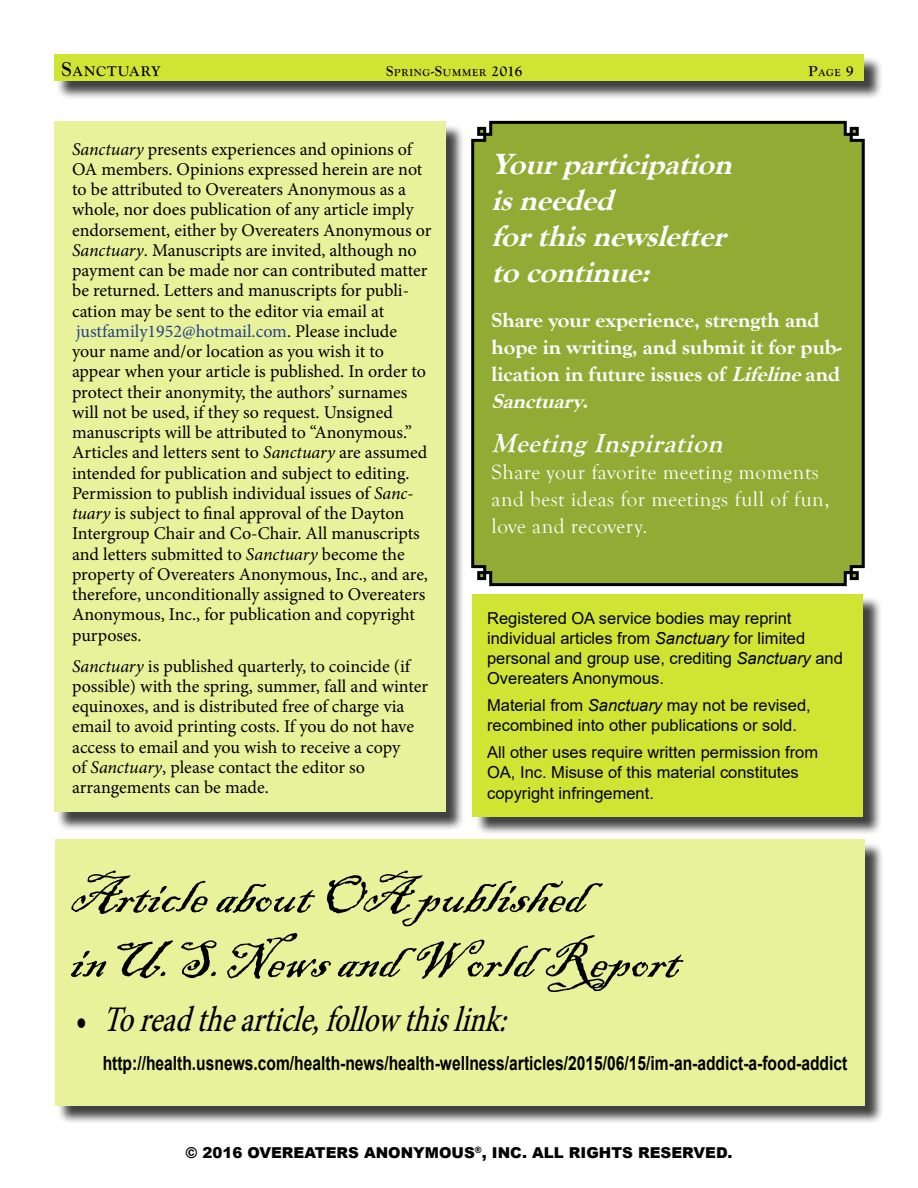
<style>
.page{position:relative;width:918px;height:1188px;background:#fff}
.page>*{position:absolute;margin:0;border:0;box-sizing:border-box;transform-origin:0 0}
.t1{font:italic 54px/64.8px "Blackadder ITC";color:#000}
.t2{font:italic 500 36px "Minion Pro";color:#000;scale:.8 1}
.t3{font:italic 700 30px/36px "Goudy Old Sty T Extr";color:#fff}
.t4{font:italic 700 27px "Goudy Old Style T";color:#fff}
.t5{font:700 21px/27px "Goudy Old Sty T Extr";color:#fff}
.t6{font:21px/27px "Goudy Old Style T";letter-spacing:.025em;color:#fff}
.t7{font:700 19.5px "Arial";color:#000;scale:.8 1}
.t8{font:18px/20.2px "Minion Pro";letter-spacing:-.005em;color:#000}
.t9{font:16.5px/20.2px "Arial";color:#000}
.t10{font:900 15px "Arial";color:#000}
.t11{font:700 14.7px "Goudy Old Style T";letter-spacing:.07em;color:#000}
.t12{font:700 10.5px "Goudy Old Style T";letter-spacing:.07em;color:#000}
.s1{font-size:21px}
.s2{font-size:15px}
.s3{font-style:italic}
.s4{color:#25408f}
.s5{font-style:normal}
</style>
<div class="page">
<div style="left:475px;top:597px;width:407px;height:238px;background:#000;opacity:.75"></div>
<div style="left:472px;top:594px;width:391px;height:223px;background:#d0e434"></div>
<div style="left:57px;top:124px;width:408px;height:707px;background:#000;opacity:.75"></div>
<div style="left:54px;top:122px;width:392px;height:690px;background:#e7f29a"></div>
<div style="left:471px;top:120px;width:394px;height:467px;background:#91ab34"></div>
<div style="left:58px;top:842px;width:826px;height:282px;background:#000;opacity:.75"></div>
<div style="left:55px;top:839px;width:810px;height:267px;background:#e7f29a"></div>
<div style="left:57px;top:57px;width:826px;height:43px;background:#000;opacity:.75"></div>
<div style="left:54px;top:54px;width:810px;height:27px;background:#d0e434"></div>
<p class="t11" style="left:62px;top:63px;width:100px"><span class="s1">S</span>ANCTUARY</p>
<p class="t12" style="left:386px;top:66px;width:138px"><span class="s2">S</span>PRING<span class="s2">-S</span>UMMER <span class="s2">2016</span></p>
<p class="t12" style="left:809px;top:66px;width:46px"><span class="s2">P</span>AGE <span class="s2">9</span></p>
<p class="t8" style="left:72px;top:139px;width:361px"><span class="s3">Sanctuary</span> presents experiences and opinions of OA members. Opinions expressed herein are not to be attributed to Overeaters Anonymous as a whole, nor does publication of any article imply endorsement, either by Overeaters Anonymous or <span class="s3">Sanctuary</span>. Manuscripts are invited, although no payment can be made nor can contributed matter be returned. Letters and manuscripts for publi&shy;cation may be sent to the editor via email at <span class="s4">justfamily1952@hotmail.com</span>. Please include<br>your name and/or location as you wish it to appear when your article is published. In order to protect their anonymity, the authors’ surnames will not be used, if they so request. Unsigned manuscripts will be attributed to “Anonymous.” Articles and letters sent to <span class="s3">Sanctuary</span> are assumed intended for publication and subject to editing.<br>Permission to publish individual issues of <span class="s3">Sanc&shy;tuary</span> is subject to final approval of the Dayton Intergroup Chair and Co-Chair. All manuscripts and letters submitted to <span class="s3">Sanctuary</span> become the property of Overeaters Anonymous, Inc., and are, therefore, unconditionally assigned to Overeaters Anonymous, Inc., for publication and copyright purposes.</p>
<p class="t8" style="left:72px;top:656px;width:358px"><span class="s3">Sanctuary</span> is published quarterly, to coincide (if possible) with the spring, summer, fall and winter equinoxes, and is distributed free of charge via email to avoid printing costs. If you do not have access to email and you wish to receive a copy<br>of <span class="s3">Sanctuary</span>, please contact the editor so arrangements can be made.</p>
<h3 class="t3" style="left:492px;top:147px;width:251px">Yourparticipation isneeded forthisnewsletter tocontinue:</h3>
<p class="t5" style="left:492px;top:306px;width:352px">Share your experience, strength and hope in writing, and submit it for pub&shy;lication in future issues of <span class="s3">Lifeline</span>and<br><span class="s3">Sanctuary</span>.</p>
<h3 class="t4" style="left:492px;top:428px;width:241px">MeetingInspiration</h3>
<p class="t6" style="left:492px;top:459px;width:339px">Share your favorite meeting moments and best ideas for meetings full of fun, love and recovery.</p>
<p class="t9" style="left:487px;top:608px;width:357px">Registered OA service bodies may reprint individual articles from <span class="s3">Sanctuary</span> for limited personal and group use, crediting <span class="s3">Sanctuary</span> and Overeaters Anonymous.</p>
<p class="t9" style="left:487px;top:695px;width:325px">Material from <span class="s3">Sanctuary</span> may not be revised, recombined into other publications or sold.</p>
<p class="t9" style="left:487px;top:742px;width:333px">All other uses require written permission from<br>OA, Inc. Misuse of this material constitutes copyright infringement.</p>
<h1 class="t1" style="left:69px;top:865px;width:629px">ArticleaboutOA published inU.S.Newsand World Report</h1>
<h2 class="t2" style="left:76px;top:995px;width:555px"><span class="s5">•</span> Toreadthearticle,followthislink:</h2>
<p class="t7" style="left:103px;top:1049px;width:932px">http://health.usnews.com/health-news/health-wellness/articles/2015/06/15/im-an-addict-a-food-addict</p>
<p class="t10" style="left:185px;top:1142px;width:549px">© 2016 OVEREATERS ANONYMOUS<sup>®</sup>, INC. ALL RIGHTS RESERVED.</p>
</div>
